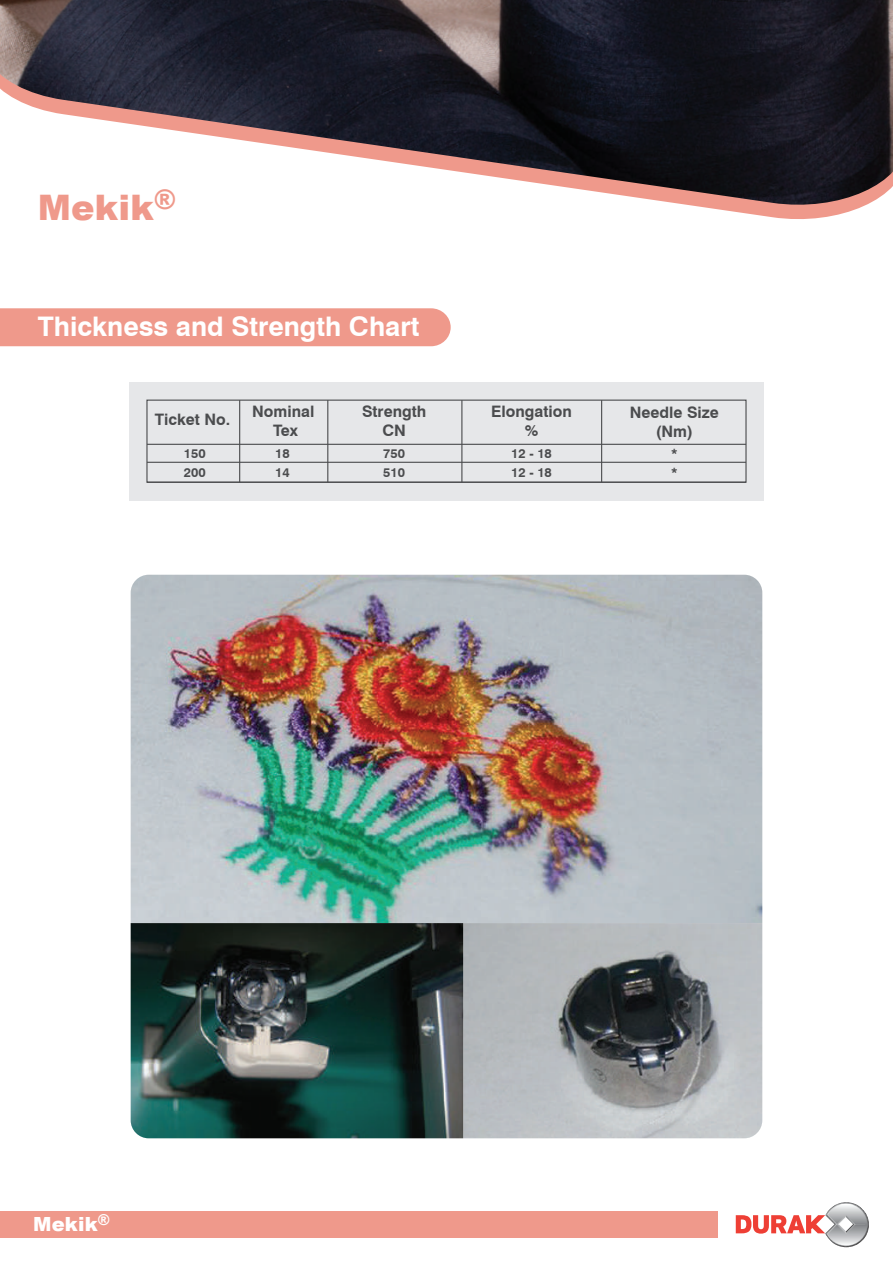
<style>
.page{position:relative;width:893px;height:1263px;background:#fff}
.page>*{position:absolute;margin:0;border:0;box-sizing:border-box;transform-origin:0 0}
.t1{font:900 35.1px "Arial";letter-spacing:.005em;color:#ef998b}
.t2{font:700 27px "Swiss 721 BT";color:#fff}
.t3{font:900 19.5px "Arial";letter-spacing:.005em;color:#fff}
.t4{font:700 15.75px/18.9px "Swiss 721 BT";color:#4b4c4e;text-align:center}
.t5{font:700 12.9px/19.5px "Swiss 721 BT";color:#4b4c4e}
</style>
<div class="page">
<img style="left:0;top:0;width:893px;height:60px">
<div style="left:0;top:308px;width:451px;height:38px;background:#ef998b"></div>
<svg style="left:0;top:60px;width:893px;height:15px;background:#21212b"></svg>
<svg style="left:0;top:75px;width:893px;height:144px"></svg>
<svg style="left:736px;top:1202px;width:133px;height:45px"></svg>
<div style="left:0;top:1211px;width:718px;height:27px;background:#ef998b"></div>
<div style="left:129px;top:382px;width:635px;height:118px;background:#e6e7e9"></div>
<div style="left:146px;top:400px;width:601px;height:83px;border:1px solid #4b4c4e"></div>
<hr style="left:147px;top:444px;width:599px;height:1px;background:#4b4c4e">
<hr style="left:147px;top:462px;width:599px;height:1px;background:#4b4c4e">
<hr style="left:147px;top:482px;width:599px;height:1px;background:#4b4c4e">
<hr style="left:239px;top:400px;width:1px;height:82px;background:#4b4c4e">
<hr style="left:327px;top:400px;width:1px;height:82px;background:#4b4c4e">
<hr style="left:461px;top:400px;width:1px;height:82px;background:#4b4c4e">
<hr style="left:601px;top:400px;width:1px;height:82px;background:#4b4c4e">
<img style="left:131px;top:575px;width:631px;height:563px">
<h1 class="t1" style="left:38px;top:182px;width:140px">Mekik<sup>®</sup></h1>
<h2 class="t2" style="left:38px;top:310px;width:383px">Thickness and Strength Chart</h2>
<p class="t4" style="left:155px;top:410px;width:77px">Ticket No.</p>
<p class="t4" style="left:362px;top:402px;width:66px">Strength<br>CN</p>
<p class="t4" style="left:491px;top:402px;width:82px">Elongation %</p>
<p class="t4" style="left:630px;top:403px;width:91px">Needle Size (Nm)</p>
<p class="t5" style="left:184px;top:444px;width:23px">150<br>200</p>
<p class="t5" style="left:671px;top:444px;width:8px">* *</p>
<p class="t4" style="left:252px;top:402px;width:64px">Nominal<br>Tex</p>
<p class="t5" style="left:275px;top:444px;width:16px">18<br>14</p>
<p class="t5" style="left:511px;top:444px;width:42px">12 - 18<br>12 - 18</p>
<p class="t5" style="left:383px;top:444px;width:23px">750<br>510</p>
<p class="t3" style="left:33px;top:1210px;width:78px">Mekik<sup>®</sup></p>
</div>
